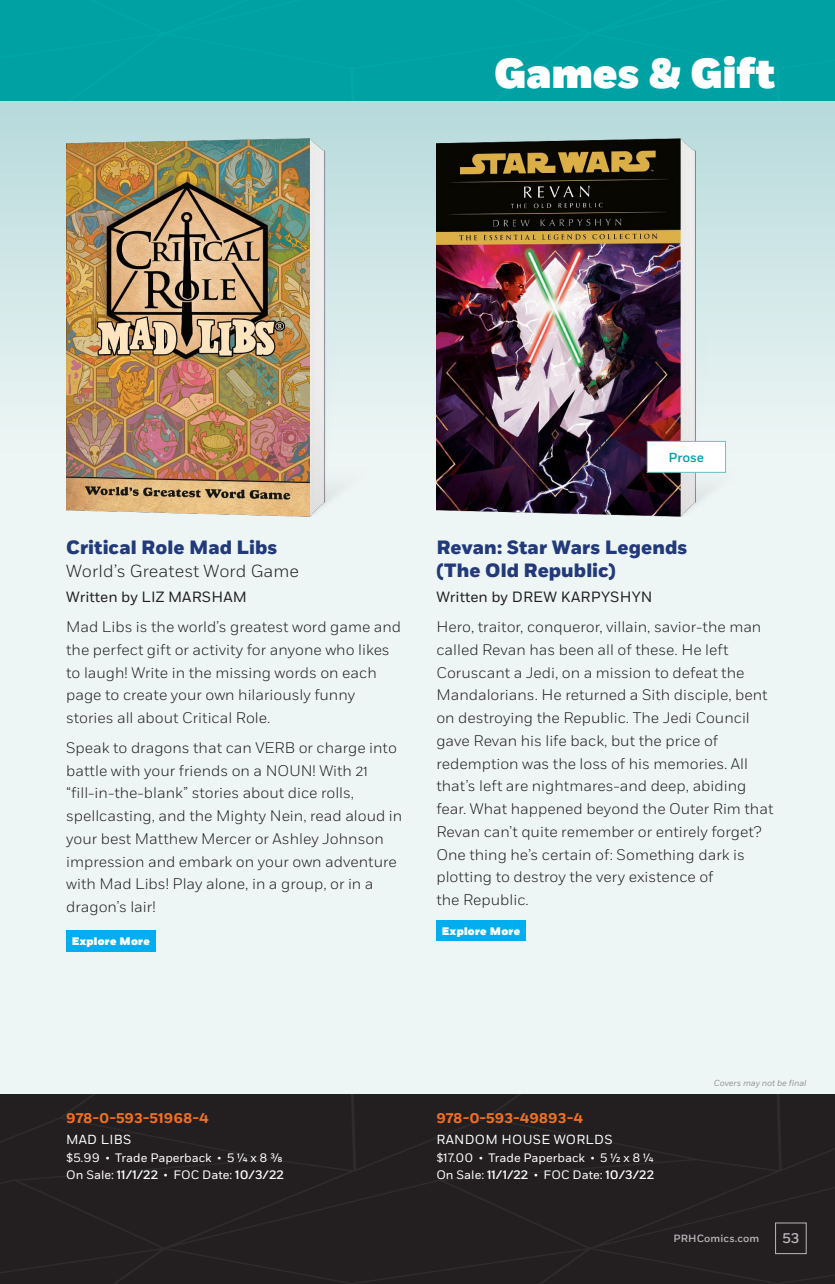
<style>
.page{position:relative;width:835px;height:1284px;background:#eef6f5}
.page>*{position:absolute;margin:0;border:0;box-sizing:border-box;transform-origin:0 0}
.t1{font:900 42px "Fort";letter-spacing:.005em;color:#fff}
.CC_Title{font:800 19.25px/23.6px "Fort";letter-spacing:.005em;color:#233a7a}
.CC_Subtitle{font:300 17.5px "Fort";letter-spacing:.005em;color:#231f20}
.CC_Body_Copy{font:300 15.4px/22.8px "Fort";color:#231f20}
.CC_Author{font:14.88px "Fort";letter-spacing:.01em;color:#231f20}
.CC_Specs_ISBN{font:700 14px "Fort";color:#f36f21}
.t2{font:500 14px "Fort";color:#b9b7bc}
.CC_Specs{font:13.12px "Fort";letter-spacing:.02em;color:#fff}
.CC_Mature_Title{font:500 13.12px "Fort";color:#00a1a2}
.CC_Specs-2{font:12.25px/17.5px "Fort";color:#fff}
.CC_Link_Button{font:900 10.85px "Fort";letter-spacing:.025em;color:#fff}
.t3{font:500 10.5px "Fort";letter-spacing:.01em;color:#b9b7bc}
.t4{font:italic 8.75px "Fort";letter-spacing:-.01em;color:#939598}
.s1{font-size:8.75px}
.s2{font-weight:500}
</style>
<div class="page">
<div style="left:0;top:101px;width:835px;height:350px;background:linear-gradient(to bottom,#b7d9db,#edf5f4)"></div>
<div style="left:0;top:0;width:835px;height:101px;background:#00a1a2"></div>
<div style="left:0;top:1095px;width:835px;height:189px;background:#231f20"></div>
<div style="left:775px;top:1222px;width:31px;height:32px;border:1px solid #b9b7bc"></div>
<div style="left:436px;top:920px;width:89px;height:21px;background:#00aeef"></div>
<div style="left:66px;top:930px;width:89px;height:21px;background:#00aeef"></div>
<img style="left:436px;top:139px;width:347px;height:378px">
<img style="left:66px;top:139px;width:347px;height:378px">
<div style="left:647px;top:441px;width:78px;height:31px;background:#fff"></div>
<div style="left:647px;top:441px;width:79px;height:32px;border:1px solid #6fbec1"></div>
<h1 class="t1" style="left:494px;top:47px;width:282px">Games &amp; Gift</h1>
<p class="CC_Title" style="left:66px;top:536px;width:213px">Critical Role Mad Libs</p>
<p class="CC_Subtitle" style="left:66px;top:561px;width:234px">World’s Greatest Word Game</p>
<p class="CC_Author" style="left:66px;top:588px;width:182px">Written by LIZ MARSHAM</p>
<p class="CC_Body_Copy" style="left:66px;top:615px;width:336px">Mad Libs is the world’s greatest word game and the perfect gift or activity for anyone who likes to laugh! Write in the missing words on each page to create your own hilariously funny stories all about Critical Role.</p>
<p class="CC_Body_Copy" style="left:66px;top:736px;width:338px">Speak to dragons that can VERB or charge into battle with your friends on a NOUN! With 21 “fill-in-the-blank” stories about dice rolls, spellcasting, and the Mighty Nein, read aloud in your best Matthew Mercer or Ashley Johnson impression and embark on your own adventure with Mad Libs! Play alone, in a group, or in a dragon’s lair!</p>
<p class="CC_Link_Button" style="left:72px;top:935px;width:80px">Explore More</p>
<p class="CC_Mature_Title" style="left:668px;top:449px;width:37px">Prose</p>
<p class="CC_Title" style="left:436px;top:536px;width:252px">Revan: Star Wars Legends (The Old Republic)</p>
<p class="CC_Author" style="left:436px;top:588px;width:218px">Written by DREW KARPYSHYN</p>
<p class="CC_Body_Copy" style="left:436px;top:615px;width:338px">Hero, traitor, conqueror, villain, savior-the man called Revan has been all of these. He left Coruscant a Jedi, on a mission to defeat the Mandalorians. He returned a Sith disciple, bent on destroying the Republic. The Jedi Council gave Revan his life back, but the price of redemption was the loss of his memories. All that’s left are nightmares-and deep, abiding fear. What happened beyond the Outer Rim that Revan can’t quite remember or entirely forget?<br>One thing he’s certain of: Something dark is plotting to destroy the very existence of<br>the Republic.</p>
<p class="CC_Link_Button" style="left:442px;top:924px;width:80px">Explore More</p>
<p class="CC_Specs_ISBN" style="left:66px;top:1109px;width:144px">978-0-593-51968-4</p>
<p class="CC_Specs" style="left:66px;top:1131px;width:67px">MAD LIBS</p>
<p class="CC_Specs-2" style="left:66px;top:1149px;width:219px">$5.99 <span class="s1">•</span> Trade Paperback <span class="s1">•</span> 5 1/4 x 8 3/8<br>On Sale: <span class="s2">11/1/22</span> <span class="s1">•</span> FOC Date: <span class="s2">10/3/22</span></p>
<p class="CC_Specs_ISBN" style="left:436px;top:1109px;width:148px">978-0-593-49893-4</p>
<p class="CC_Specs" style="left:436px;top:1131px;width:178px">RANDOM HOUSE WORLDS</p>
<p class="CC_Specs-2" style="left:436px;top:1149px;width:219px">$17.00 <span class="s1">•</span> Trade Paperback <span class="s1">•</span> 5 1/2 x 8 1/4<br>On Sale: <span class="s2">11/1/22</span> <span class="s1">•</span> FOC Date: <span class="s2">10/3/22</span></p>
<p class="t4" style="left:714px;top:1077px;width:94px">Covers may not be final</p>
<p class="t3" style="left:673px;top:1232px;width:87px">PRHComics.com</p>
<p class="t2" style="left:782px;top:1229px;width:19px">53</p>
</div>
